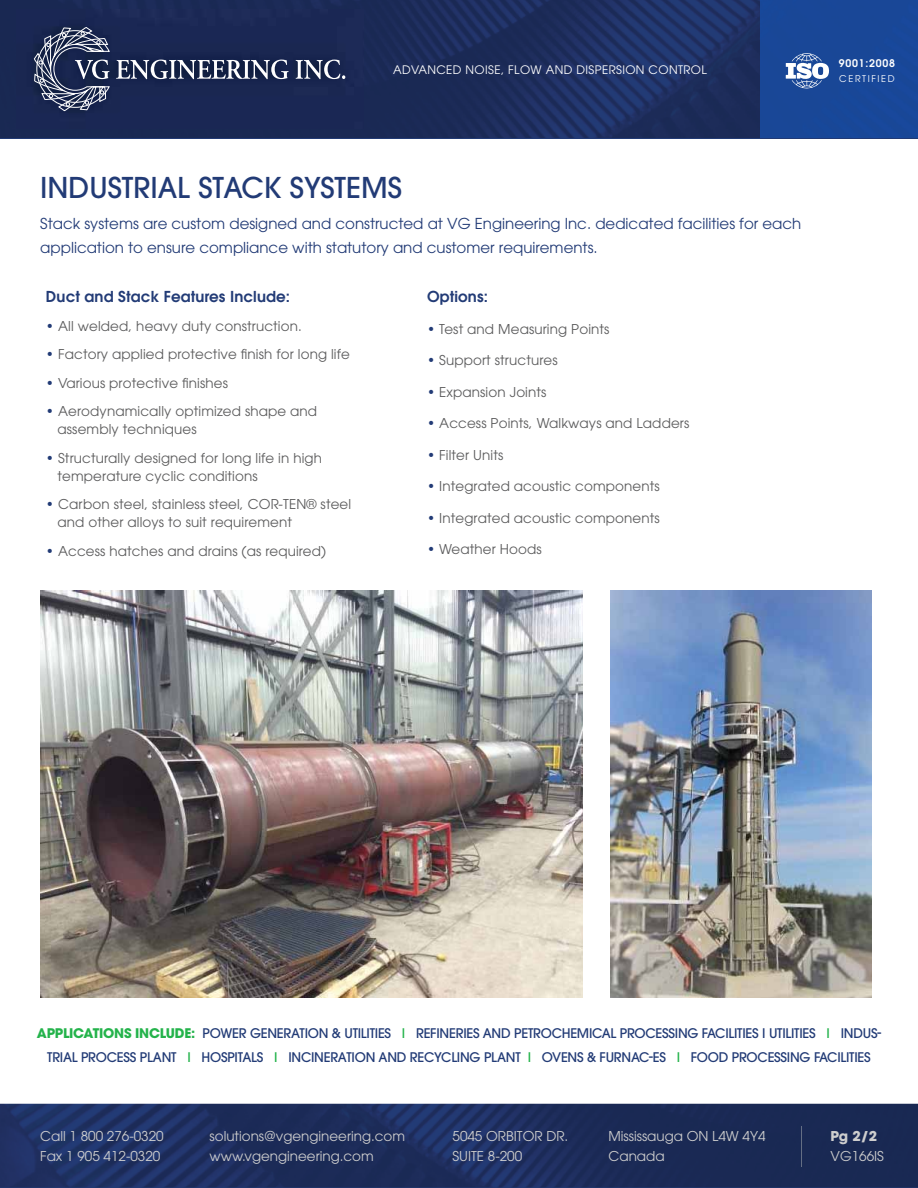
<style>
.page{position:relative;width:918px;height:1188px;background:#fff}
.page>*{position:absolute;margin:0;border:0;box-sizing:border-box;transform-origin:0 0}
.t1{font:500 28.5px "ITC Avant Garde Pro";color:#223b76}
.t2{font:15px/24px "ITC Avant Garde Pro";color:#223b76}
.t3{font:600 15px "ITC Avant Garde Pro";letter-spacing:.01em;color:#223b76}
.t4{font:13.5px/18px "ITC Avant Garde Pro";letter-spacing:.01em;color:#5b5b5c}
.t5{font:13.5px/19.5px "ITC Avant Garde Pro";color:#cecece}
.t6{font:700 13.5px "ITC Avant Garde Pro";color:#cecece}
.t7{font:500 13.2px/24px "ITC Avant Garde Pro";letter-spacing:-.02em;color:#223b76;text-align:center}
.t8{font:11.7px "ITC Avant Garde Pro";letter-spacing:.035em;color:#fff}
.t9{font:600 10.5px "ITC Avant Garde Pro";letter-spacing:.075em;color:#fff}
.t10{font:9.3px "ITC Avant Garde Pro";letter-spacing:.17em;color:#fff}
.s1{color:#223b76}
.s2{font-weight:700;color:#24b34b}
.s3{color:#24b34b}
</style>
<div class="page">
<img style="left:40px;top:591px;width:542px;height:406px">
<img style="left:611px;top:591px;width:261px;height:406px">
<img style="left:0;top:0;width:761px;height:138px">
<div style="left:17px;top:10px;width:346px;height:118px;background:#1a2754"></div>
<svg style="left:116px;top:60px;width:173px;height:19px"></svg>
<svg style="left:296px;top:60px;width:49px;height:19px"></svg>
<svg style="left:34px;top:27px;width:76px;height:85px;background:#4a5472"></svg>
<img style="left:0;top:1104px;width:918px;height:84px">
<img style="left:801px;top:1126px;width:1px;height:41px">
<div style="left:761px;top:0;width:157px;height:138px;background:#194797"></div>
<svg style="left:786px;top:53px;width:43px;height:36px"></svg>
<p class="t8" style="left:393px;top:65px;width:315px">ADVANCED NOISE, FLOW AND DISPERSION CONTROL</p>
<h1 class="t1" style="left:40px;top:172px;width:363px">INDUSTRIAL STACK SYSTEMS</h1>
<p class="t2" style="left:40px;top:213px;width:763px">Stack systems are custom designed and constructed at VG Engineering Inc. dedicated facilities for each application to ensure compliance with statutory and customer requirements.</p>
<p class="t3" style="left:46px;top:290px;width:246px">Duct and Stack Features Include:</p>
<p class="t4" style="left:46px;top:318px;width:257px"><span class="s1">•</span> All welded, heavy duty construction.</p>
<p class="t4" style="left:46px;top:346px;width:306px"><span class="s1">•</span> Factory applied protective finish for long life</p>
<p class="t4" style="left:46px;top:375px;width:184px"><span class="s1">•</span> Various protective finishes</p>
<p class="t4" style="left:58px;top:403px;width:261px;text-indent:-12px"><span class="s1">•</span> Aerodynamically optimized shape and assembly techniques</p>
<p class="t4" style="left:58px;top:450px;width:266px;text-indent:-12px"><span class="s1">•</span> Structurally designed for long life in high temperature cyclic conditions</p>
<p class="t4" style="left:58px;top:496px;width:295px;text-indent:-12px"><span class="s1">•</span> Carbon steel, stainless steel, COR-TEN® steel and other alloys to suit requirement</p>
<p class="t4" style="left:46px;top:543px;width:282px"><span class="s1">•</span> Access hatches and drains (as required)</p>
<p class="t3" style="left:427px;top:290px;width:63px">Options:</p>
<p class="t4" style="left:427px;top:321px;width:184px"><span class="s1">•</span> Test and Measuring Points</p>
<p class="t4" style="left:427px;top:352px;width:132px"><span class="s1">•</span> Support structures</p>
<p class="t4" style="left:427px;top:384px;width:121px"><span class="s1">•</span> Expansion Joints</p>
<p class="t4" style="left:427px;top:415px;width:264px"><span class="s1">•</span> Access Points, Walkways and Ladders</p>
<p class="t4" style="left:427px;top:447px;width:78px"><span class="s1">•</span> Filter Units</p>
<p class="t4" style="left:427px;top:478px;width:234px"><span class="s1">•</span> Integrated acoustic components</p>
<p class="t4" style="left:427px;top:510px;width:234px"><span class="s1">•</span> Integrated acoustic components</p>
<p class="t4" style="left:427px;top:541px;width:116px"><span class="s1">•</span> Weather Hoods</p>
<p class="t9" style="left:839px;top:58px;width:58px">9001:2008</p>
<p class="t10" style="left:839px;top:74px;width:57px">CERTIFIED</p>
<p class="t7" style="left:37px;top:1021px;width:846px"><span class="s2">APPLICATIONS INCLUDE:</span> POWER GENERATION &amp; UTILITIES <span class="s3">I</span> REFINERIES AND PETROCHEMICAL PROCESSING FACILITIES I UTILITIES <span class="s3">I</span> INDUS-<br>TRIAL PROCESS PLANT <span class="s3">I</span> HOSPITALS <span class="s3">I</span> INCINERATION AND RECYCLING PLANT <span class="s3">I</span> OVENS &amp; FURNAC-ES <span class="s3">I</span> FOOD PROCESSING FACILITIES</p>
<p class="t5" style="left:40px;top:1128px;width:125px">Call 1 800 276-0320<br>Fax 1 905 412-0320</p>
<p class="t5" style="left:210px;top:1128px;width:197px">solutions@vgengineering.com www.vgengineering.com</p>
<p class="t5" style="left:453px;top:1128px;width:117px">5045 ORBITOR DR.<br>SUITE 8-200</p>
<p class="t5" style="left:609px;top:1128px;width:159px">Mississauga ON L4W 4Y4<br>Canada</p>
<p class="t6" style="left:831px;top:1129px;width:48px">Pg 2/2</p>
<p class="t5" style="left:831px;top:1147px;width:55px">VG166IS</p>
</div>
